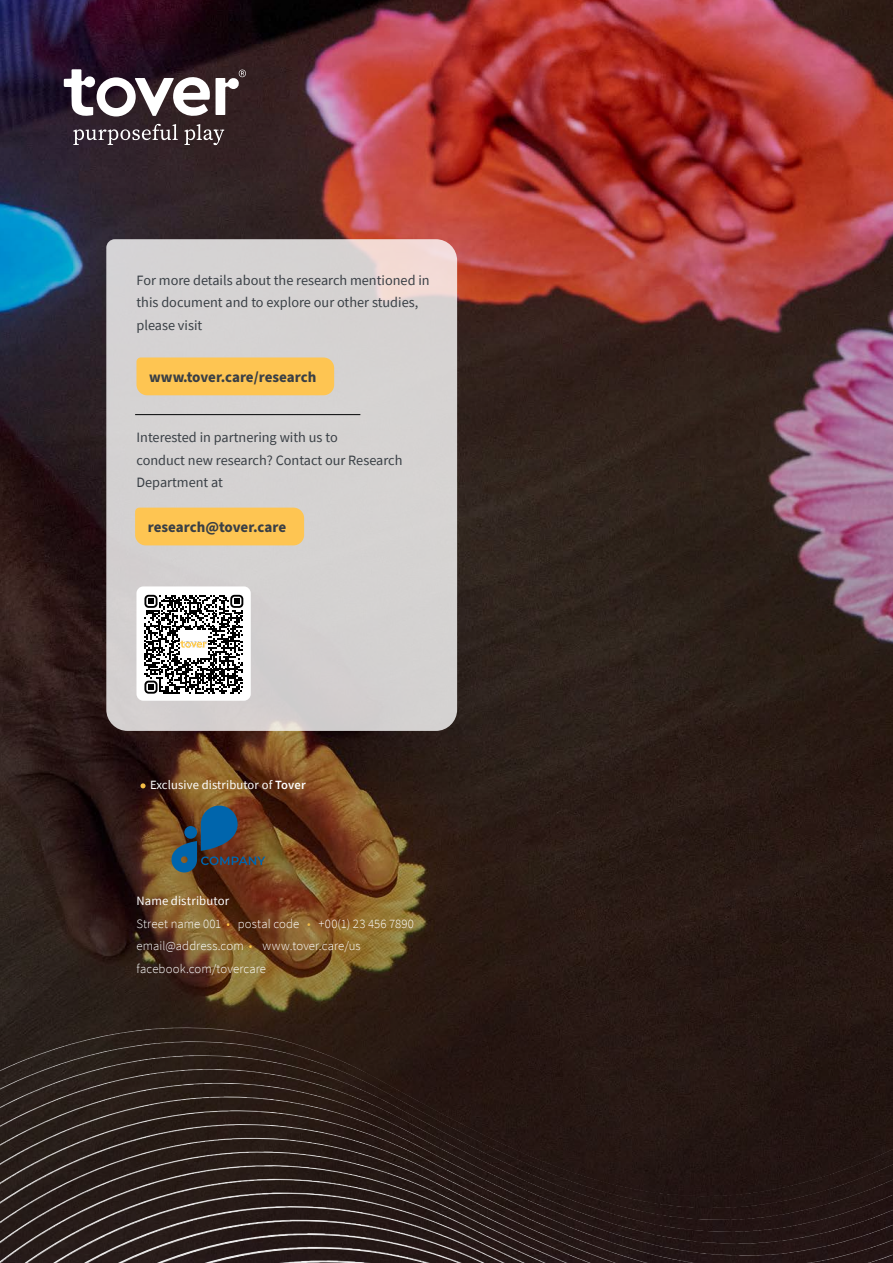
<style>
.page{position:relative;width:893px;height:1263px;background:#fff}
.page>*{position:absolute;margin:0;border:0;box-sizing:border-box;transform-origin:0 0}
.t1{font:700 15px "Source Sans Pro";letter-spacing:-.01em;color:#393f45}
.t2{font:14.25px/22.5px "Source Sans Pro";color:#393f45}
.t3{font:300 12.75px/22.5px "Source Sans Pro";letter-spacing:.005em;color:#fff}
.t4{font:12.6px "Source Sans Pro";letter-spacing:.01em;color:#fff}
.s1{font-weight:600}
.s2{font-weight:400}
.s3{color:#fdc849}
.s4{color:#f3bd48}
</style>
<div class="page">
<img style="left:0;top:0;width:893px;height:927px">
<svg style="left:0;top:927px;width:893px;height:10px;background:#442e1b"></svg>
<svg style="left:0;top:937px;width:893px;height:11px;background:#422d1b"></svg>
<svg style="left:0;top:948px;width:893px;height:10px;background:#402d1b"></svg>
<svg style="left:0;top:958px;width:893px;height:11px;background:#3c291a"></svg>
<svg style="left:0;top:969px;width:893px;height:11px;background:#382618"></svg>
<svg style="left:0;top:980px;width:893px;height:11px;background:#372618"></svg>
<svg style="left:0;top:991px;width:893px;height:11px;background:#322317"></svg>
<svg style="left:0;top:1002px;width:893px;height:12px;background:#2b1c15"></svg>
<svg style="left:0;top:1014px;width:893px;height:9px;background:#291a14"></svg>
<svg style="left:0;top:1023px;width:893px;height:11px;background:#291a14"></svg>
<svg style="left:0;top:1034px;width:893px;height:11px;background:#281a15"></svg>
<svg style="left:0;top:1045px;width:893px;height:11px;background:#281b15"></svg>
<svg style="left:0;top:1056px;width:893px;height:11px;background:#291b16"></svg>
<svg style="left:0;top:1067px;width:893px;height:12px;background:#291c17"></svg>
<svg style="left:0;top:1079px;width:893px;height:11px;background:#2a1c17"></svg>
<svg style="left:0;top:1090px;width:893px;height:10px;background:#2a1c17"></svg>
<svg style="left:0;top:1100px;width:893px;height:11px;background:#291c17"></svg>
<svg style="left:0;top:1111px;width:893px;height:9px;background:#2a1d19"></svg>
<svg style="left:0;top:1120px;width:893px;height:10px;background:#2a1d19"></svg>
<svg style="left:0;top:1130px;width:893px;height:11px;background:#2a1d19"></svg>
<svg style="left:0;top:1141px;width:893px;height:11px;background:#291d19"></svg>
<svg style="left:0;top:1152px;width:893px;height:10px;background:#2b1f1b"></svg>
<svg style="left:0;top:1162px;width:893px;height:11px;background:#2b1f1c"></svg>
<svg style="left:0;top:1173px;width:893px;height:10px;background:#2c201d"></svg>
<svg style="left:0;top:1183px;width:893px;height:11px;background:#2c201d"></svg>
<svg style="left:0;top:1194px;width:893px;height:10px;background:#2d211e"></svg>
<svg style="left:0;top:1204px;width:893px;height:11px;background:#2f2220"></svg>
<svg style="left:0;top:1215px;width:893px;height:48px;background:#322624"></svg>
<svg style="left:64px;top:69px;width:146px;height:48px"></svg>
<svg style="left:73px;top:124px;width:105px;height:21px;background:#594d55"></svg>
<svg style="left:184px;top:124px;width:40px;height:21px"></svg>
<svg style="left:216px;top:70px;width:30px;height:45px"></svg>
<div style="left:106px;top:239px;width:351px;height:492px;background:#d5d2d2"></div>
<div style="left:136px;top:357px;width:198px;height:38px;background:#fec552"></div>
<div style="left:135px;top:508px;width:169px;height:37px;background:#fec552"></div>
<hr style="left:135px;top:414px;width:225px;height:1px;background:#020304">
<div style="left:136px;top:586px;width:115px;height:115px;background:#fff;border-radius:7px"></div>
<svg style="left:171px;top:805px;width:94px;height:67px;background:#47494c"></svg>
<svg style="left:141px;top:783px;width:5px;height:5px"></svg>
<svg style="left:144px;top:595px;width:99px;height:99px"></svg>
<p class="t2" style="left:136px;top:269px;width:295px">For more details about the research mentioned in this document and to explore our other studies, please visit</p>
<p class="t1" style="left:149px;top:367px;width:169px">www.tover.care/research</p>
<p class="t2" style="left:136px;top:426px;width:267px">Interested in partnering with us to<br>conduct new research? Contact our Research<br>Department at</p>
<p class="t1" style="left:148px;top:517px;width:140px">research@tover.care</p>
<p class="t4" style="left:150px;top:777px;width:157px">Exclusive distributor of <span class="s1">Tover</span></p>
<p class="t3" style="left:136px;top:890px;width:279px"><span class="s2">Name distributor<br></span>Street name 001 <span class="s3">•</span> postal code <span class="s4">•</span> +00(1) 23 456 7890 email@address.com <span class="s3">•</span> www.tover.care/us facebook.com/tovercare</p>
</div>
